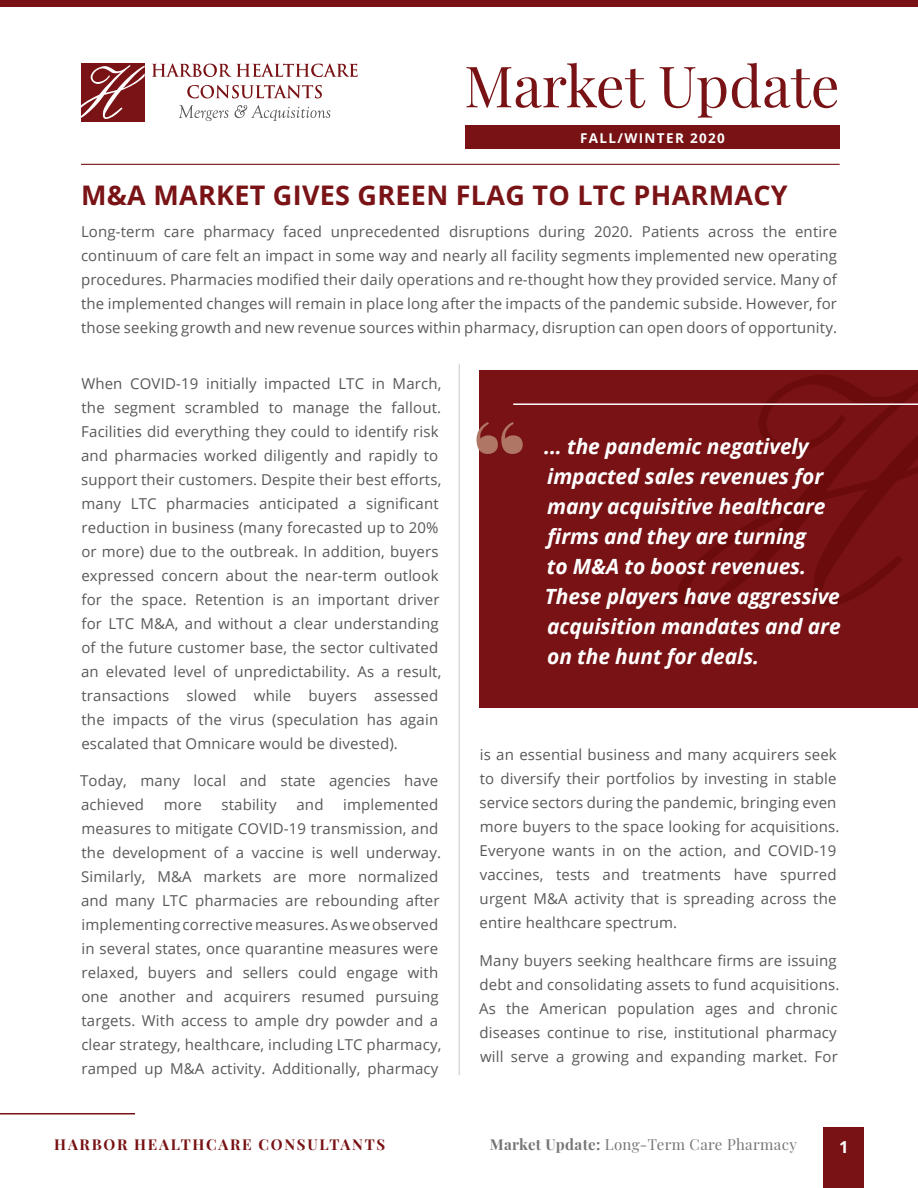
<style>
.page{position:relative;width:918px;height:1188px;background:#fff}
.page>*{position:absolute;margin:0;border:0;box-sizing:border-box;transform-origin:0 0}
.t1{font:900 108px "Playfair Display";color:#b07665}
.t2{font:57px "Playfair Display";color:#781214}
.t3{font:700 27px "Open Sans";letter-spacing:.01em;color:#7a1316}
.t4{font:italic 700 21px/30px "Open Sans";letter-spacing:-.005em;color:#fff}
.t5{font:700 16.5px "Open Sans";color:#fff}
.t6{font:15px/24px "Open Sans";letter-spacing:.01em;color:#58585a}
.t7{font:15px "Playfair Display";letter-spacing:.025em;color:#777577}
.t8{font:700 15px "Playfair Display";letter-spacing:.12em;color:#781214}
.t9{font:700 13.5px "Open Sans";letter-spacing:.1em;color:#fff}
.s1{font-weight:700}
</style>
<div class="page">
<hr style="left:0;top:1113px;width:135px;height:1px;background:#781214">
<div style="left:465px;top:126px;width:375px;height:23px;background:#781214"></div>
<div style="left:0;top:0;width:918px;height:7px;background:#781214"></div>
<div style="left:479px;top:370px;width:439px;height:338px;background:#781214"></div>
<svg style="left:677px;top:375px;width:241px;height:232px"></svg>
<hr style="left:459px;top:364px;width:1px;height:711px;background:#c7c8ca">
<hr style="left:513px;top:403px;width:405px;height:2px;background:#fff">
<div style="left:824px;top:1127px;width:40px;height:61px;background:#781214"></div>
<div style="left:81px;top:63px;width:64px;height:59px;background:#7a1316"></div>
<svg style="left:179px;top:105px;width:151px;height:16px"></svg>
<svg style="left:152px;top:63px;width:206px;height:35px"></svg>
<svg style="left:81px;top:65px;width:64px;height:54px"></svg>
<hr style="left:81px;top:164px;width:759px;height:1px;background:#7a1316">
<h2 class="t2" style="left:464px;top:42px;width:377px">Market Update</h2>
<p class="t9" style="left:580px;top:128px;width:146px">FALL/WINTER 2020</p>
<h3 class="t3" style="left:81px;top:177px;width:708px">M&amp;A MARKET GIVES GREEN FLAG TO LTC PHARMACY</h3>
<p class="t6" style="left:81px;top:219px;width:758px;text-align:justify">Long-term care pharmacy faced unprecedented disruptions during 2020. Patients across the entire continuum of care felt an impact in some way and nearly all facility segments implemented new operating procedures. Pharmacies modified their daily operations and re-thought how they provided service. Many of the implemented changes will remain in place long after the impacts of the pandemic subside. However, for those seeking growth and new revenue sources within pharmacy, disruption can open doors of opportunity.</p>
<p class="t6" style="left:81px;top:371px;width:362px">When COVID-19 initially impacted LTC in March, the segment scrambled to manage the fallout.<br>Facilities did everything they could to identify risk and pharmacies worked diligently and rapidly to support their customers. Despite their best efforts, many LTC pharmacies anticipated a significant reduction in business (many forecasted up to 20% or more) due to the outbreak. In addition, buyers expressed concern about the near-term outlook for the space. Retention is an important driver for LTC M&amp;A, and without a clear understanding of the future customer base, the sector cultivated an elevated level of unpredictability. As a result, transactions slowed while buyers assessed the impacts of the virus (speculation has again escalated that Omnicare would be divested).</p>
<p class="t6" style="left:80px;top:768px;width:360px">Today, many local and state agencies have achieved</p>
<p class="t6" style="left:81px;top:792px;width:362px;text-indent:262px">implemented measures to mitigate COVID-19 transmission, and the development of a vaccine is well underway.<br>Similarly, M&amp;A markets are more normalized and many LTC pharmacies are rebounding after implementing corrective measures. As we observed in several states, once quarantine measures were relaxed, buyers and sellers could engage with one another and acquirers resumed pursuing targets. With access to ample dry powder and a clear strategy, healthcare, including LTC pharmacy, ramped up M&amp;A activity. Additionally, pharmacy</p>
<p class="t6" style="left:164px;top:792px;width:39px">more</p>
<p class="t6" style="left:221px;top:792px;width:57px">stability</p>
<p class="t6" style="left:296px;top:792px;width:29px">and</p>
<h1 class="t1" style="left:472px;top:375px;width:55px">“</h1>
<h3 class="t4" style="left:544px;top:431px;width:298px">... the pandemic negatively impacted sales revenues for many acquisitive healthcare firms and they are turning<br>to M&amp;A to boost revenues.<br>These players have aggressive acquisition mandates and are on the hunt for deals.</h3>
<p class="t6" style="left:479px;top:742px;width:361px">is an essential business and many acquirers seek to diversify their portfolios by investing in stable service sectors during the pandemic, bringing even more buyers to the space looking for acquisitions.<br>Everyone wants in on the action, and COVID-19 vaccines, tests and treatments have spurred urgent M&amp;A activity that is spreading across the entire healthcare spectrum.</p>
<p class="t6" style="left:479px;top:948px;width:362px">Many buyers seeking healthcare firms are issuing debt and consolidating assets to fund acquisitions.<br>As the American population ages and chronic diseases continue to rise, institutional pharmacy will serve a growing and expanding market. For</p>
<p class="t7" style="left:490px;top:1133px;width:308px"><span class="s1">Market Update:</span> Long-Term Care Pharmacy</p>
<p class="t8" style="left:54px;top:1133px;width:332px">HARBOR HEALTHCARE CONSULTANTS</p>
<p class="t5" style="left:839px;top:1136px;width:11px">1</p>
</div>
